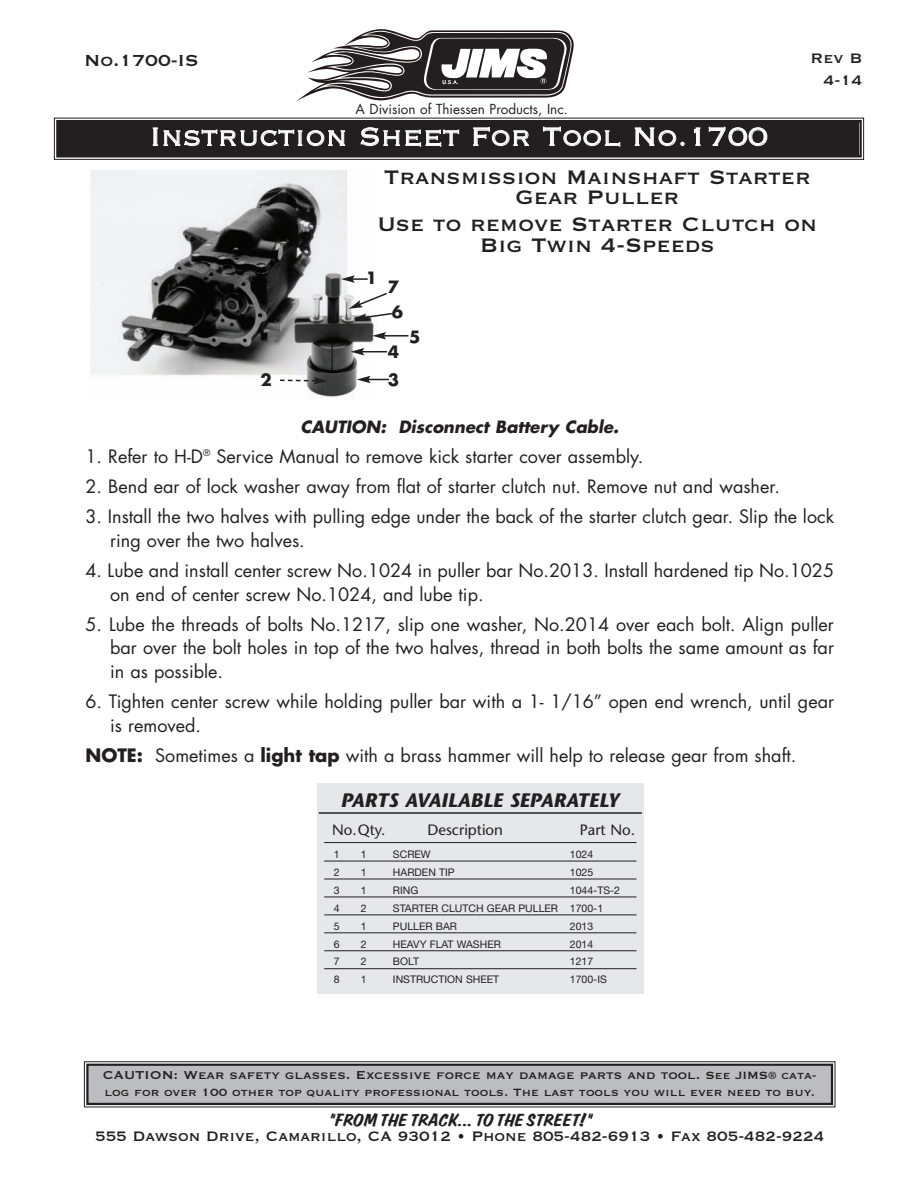
<style>
.page{position:relative;width:918px;height:1188px;background:#fff}
.page>*{position:absolute;margin:0;border:0;box-sizing:border-box;transform-origin:0 0}
.t1{font:33px "Copperplate Thirty Two BC";color:#fff}
.t2{font:25.65px/20.5px "Copperplate Thirty One BC";color:#231f20;text-align:center}
.t3{font:21px "Copperplate Thirty One BC";color:#231f20}
.t4{font:italic 700 19.5px "Stone Sans";color:#231f20}
.t5{font:18px/23.7px "Futura";color:#231f20}
.t6{font:18px/21.6px "Copperplate Thirty One BC";color:#231f20;text-align:right}
.t7{font:18px "Carpens";color:#231f20}
.t8{font:italic 700 16.5px "Futura";color:#231f20}
.t9{font:700 16.5px "Futura";color:#231f20}
.t10{font:15px "Copperplate Thirty One BC";color:#231f20}
.t11{font:15px "Stone Sans";color:#231f20}
.t12{font:13.8px "Copperplate Thirty One BC";color:#231f20}
.t13{font:13.5px "Futura";color:#231f20}
.t14{font:10.5px "Helvetica Neue";color:#231f20}
.s1{font-weight:700}
.s2{font-size:13.8px}
</style>
<div class="page">
<div style="left:58px;top:122px;width:802px;height:33px;background:#231f20"></div>
<div style="left:54px;top:118px;width:810px;height:42px;border:1px solid #231f20"></div>
<div style="left:56px;top:120px;width:806px;height:38px;border:2px solid #231f20"></div>
<svg style="left:297px;top:29px;width:277px;height:72px"></svg>
<div style="left:89px;top:1066px;width:742px;height:37px;background:#bcbdc0"></div>
<div style="left:84px;top:1061px;width:751px;height:46px;border:1px solid #231f20"></div>
<div style="left:86px;top:1064px;width:747px;height:41px;border:2px solid #231f20"></div>
<div style="left:317px;top:783px;width:326px;height:211px;background:#e6e7e9"></div>
<hr style="left:319px;top:812px;width:323px;height:2px;background:#231f20">
<hr style="left:324px;top:842px;width:312px;height:1px;background:#231f20">
<hr style="left:324px;top:861px;width:312px;height:1px;background:#231f20">
<hr style="left:324px;top:879px;width:312px;height:1px;background:#231f20">
<hr style="left:324px;top:897px;width:312px;height:1px;background:#231f20">
<hr style="left:324px;top:915px;width:312px;height:1px;background:#231f20">
<hr style="left:324px;top:932px;width:312px;height:1px;background:#231f20">
<hr style="left:324px;top:950px;width:312px;height:1px;background:#231f20">
<hr style="left:324px;top:968px;width:312px;height:1px;background:#231f20">
<img style="left:90px;top:171px;width:284px;height:226px">
<svg style="left:357px;top:376px;width:32px;height:7px"></svg>
<svg style="left:280px;top:377px;width:47px;height:8px"></svg>
<hr style="left:384px;top:335px;width:24px;height:2px;background:#231f20">
<svg style="left:372px;top:332px;width:14px;height:8px"></svg>
<svg style="left:349px;top:292px;width:43px;height:29px"></svg>
<svg style="left:351px;top:348px;width:36px;height:7px"></svg>
<svg style="left:341px;top:275px;width:27px;height:8px"></svg>
<p class="t3" style="left:84px;top:47px;width:116px">No.1700-IS</p>
<p class="t13" style="left:356px;top:103px;width:214px">A Division of Thiessen Products, Inc.</p>
<h1 class="t1" style="left:150px;top:115px;width:620px">Instruction Sheet For Tool No.1700</h1>
<p class="t6" style="left:810px;top:46px;width:54px">Rev B<br>4-14</p>
<h2 class="t2" style="left:384px;top:165px;width:428px">Transmission Mainshaft Starter<br>Gear Puller</h2>
<h2 class="t2" style="left:377px;top:212px;width:441px">Use to remove Starter Clutch on<br>Big Twin 4-Speeds</h2>
<p class="t9" style="left:366px;top:270px;width:13px">1</p>
<p class="t9" style="left:388px;top:280px;width:13px">7</p>
<p class="t9" style="left:392px;top:304px;width:13px">6</p>
<p class="t9" style="left:388px;top:344px;width:13px">4</p>
<p class="t9" style="left:409px;top:329px;width:13px">5</p>
<p class="t9" style="left:261px;top:373px;width:13px">2</p>
<p class="t9" style="left:388px;top:373px;width:13px">3</p>
<p class="t8" style="left:301px;top:419px;width:320px">CAUTION: Disconnect Battery Cable.</p>
<p class="t5" style="left:86px;top:446px;width:559px">1. Refer to H-D<sup>®</sup> Service Manual to remove kick starter cover assembly.</p>
<p class="t5" style="left:86px;top:476px;width:696px">2. Bend ear of lock washer away from flat of starter clutch nut. Remove nut and washer.</p>
<p class="t5" style="left:110px;top:506px;width:726px;text-indent:-25px">3. Install the two halves with pulling edge under the back of the starter clutch gear. Slip the lock ring over the two halves.</p>
<p class="t5" style="left:110px;top:560px;width:725px;text-indent:-25px">4. Lube and install center screw No.1024 in puller bar No.2013. Install hardened tip No.1025 on end of center screw No.1024, and lube tip.</p>
<p class="t5" style="left:110px;top:614px;width:725px;text-align:justify;text-indent:-25px">5. Lube the threads of bolts No.1217, slip one washer, No.2014 over each bolt. Align puller bar over the bolt holes in top of the two halves, thread in both bolts the same amount as far in as possible.</p>
<p class="t5" style="left:110px;top:691px;width:725px;text-indent:-25px">6. Tighten center screw while holding puller bar with a 1- 1/16” open end wrench, until gear is removed.</p>
<p class="t5" style="left:86px;top:745px;width:712px"><span class="s1">NOTE:</span> Sometimes a <span class="s1">light tap</span> with a brass hammer will help to release gear from shaft.</p>
<p class="t4" style="left:341px;top:793px;width:281px">PARTS AVAILABLE SEPARATELY</p>
<p class="t11" style="left:332px;top:824px;width:55px">No.Qty.</p>
<p class="t11" style="left:427px;top:824px;width:77px">Description</p>
<p class="t11" style="left:580px;top:824px;width:57px">Part No.</p>
<p class="t14" style="left:334px;top:848px;width:7px">1</p>
<p class="t14" style="left:361px;top:848px;width:7px">1</p>
<p class="t14" style="left:393px;top:848px;width:39px">SCREW</p>
<p class="t14" style="left:570px;top:848px;width:25px">1024</p>
<p class="t14" style="left:334px;top:866px;width:7px">2</p>
<p class="t14" style="left:361px;top:866px;width:7px">1</p>
<p class="t14" style="left:393px;top:866px;width:63px">HARDEN TIP</p>
<p class="t14" style="left:570px;top:866px;width:25px">1025</p>
<p class="t14" style="left:334px;top:884px;width:7px">3</p>
<p class="t14" style="left:361px;top:884px;width:7px">1</p>
<p class="t14" style="left:393px;top:884px;width:27px">RING</p>
<p class="t14" style="left:570px;top:884px;width:52px">1044-TS-2</p>
<p class="t14" style="left:334px;top:902px;width:7px">4</p>
<p class="t14" style="left:361px;top:902px;width:7px">2</p>
<p class="t14" style="left:393px;top:902px;width:212px">STARTER CLUTCH GEAR PULLER 1700-1</p>
<p class="t14" style="left:334px;top:920px;width:7px">5</p>
<p class="t14" style="left:361px;top:920px;width:7px">1</p>
<p class="t14" style="left:393px;top:920px;width:66px">PULLER BAR</p>
<p class="t14" style="left:570px;top:920px;width:25px">2013</p>
<p class="t14" style="left:334px;top:938px;width:7px">6</p>
<p class="t14" style="left:361px;top:938px;width:7px">2</p>
<p class="t14" style="left:393px;top:938px;width:109px">HEAVY FLAT WASHER</p>
<p class="t14" style="left:570px;top:938px;width:25px">2014</p>
<p class="t14" style="left:334px;top:955px;width:7px">7</p>
<p class="t14" style="left:361px;top:955px;width:7px">2</p>
<p class="t14" style="left:393px;top:955px;width:28px">BOLT</p>
<p class="t14" style="left:570px;top:955px;width:25px">1217</p>
<p class="t14" style="left:334px;top:973px;width:7px">8</p>
<p class="t14" style="left:361px;top:973px;width:7px">1</p>
<p class="t14" style="left:393px;top:973px;width:108px">INSTRUCTION SHEET</p>
<p class="t14" style="left:570px;top:973px;width:38px">1700-IS</p>
<p class="t10" style="left:103px;top:1065px;width:715px">CAUTION: Wear safety glasses. Excessive force may damage parts and tool. <span class="s2">See JIMS® cata-</span></p>
<p class="t12" style="left:104px;top:1084px;width:712px">log for over 100 other top quality professional tools. The last tools you will ever need to buy.</p>
<p class="t7" style="left:328px;top:1113px;width:265px">“FROM THE TRACK... TO THE STREET!”</p>
<p class="t6" style="left:95px;top:1124px;width:731px">555 Dawson Drive, Camarillo, CA 93012 • Phone 805-482-6913 • Fax 805-482-9224</p>
</div>
